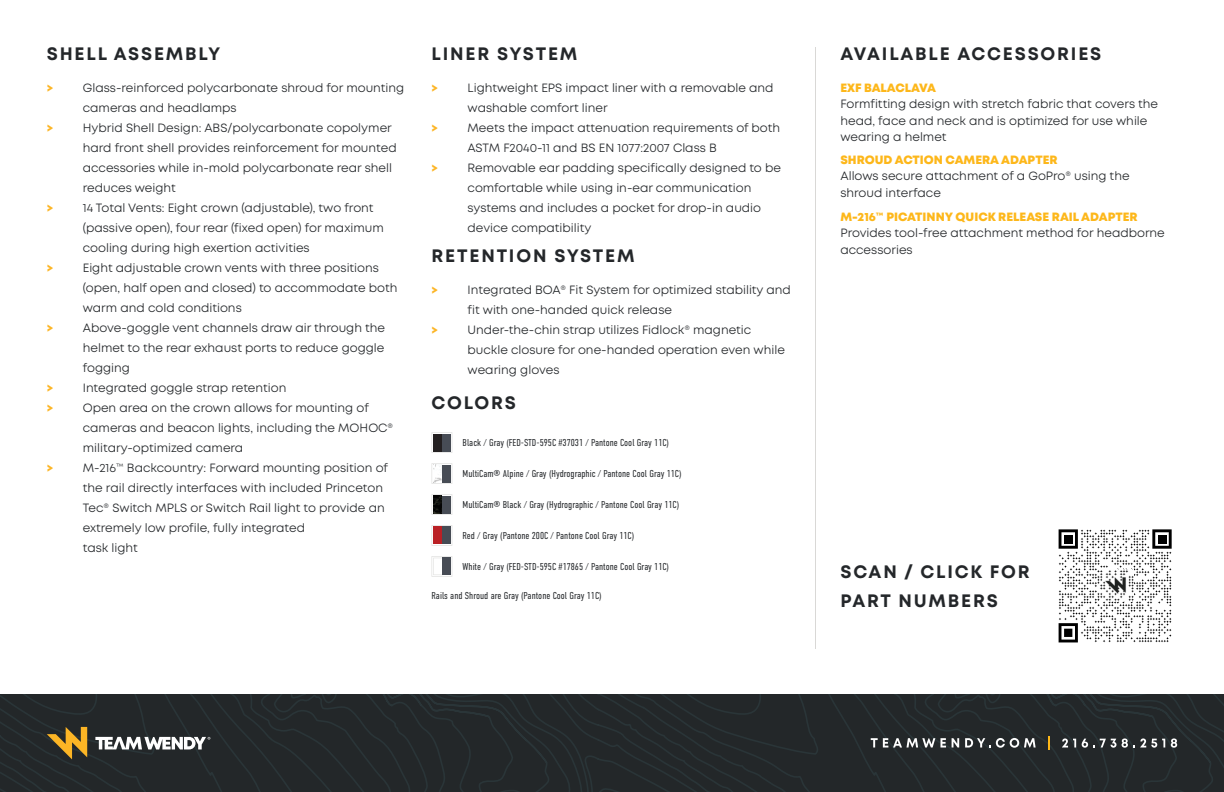
<style>
.page{position:relative;width:1224px;height:792px;background:#fff}
.page>*{position:absolute;margin:0;border:0;box-sizing:border-box;transform-origin:0 0}
.t1{font:700 18px/29.8px "Mont";letter-spacing:.1em;color:#24272a}
.t2{font:12px/20px "Mont";color:#24272a}
.t3{font:800 12px "Mont";color:#fdb71a}
.t4{font:800 12px "Mont";color:#fcb525}
.t5{font:300 10px "DIN Condensed";color:#24272a}
</style>
<div class="page">
<svg style="left:0;top:694px;width:1224px;height:98px;background:#23282a"></svg>
<svg style="left:47px;top:727px;width:40px;height:32px"></svg>
<svg style="left:95px;top:737px;width:115px;height:12px"></svg>
<svg style="left:871px;top:738px;width:75px;height:10px"></svg>
<svg style="left:952px;top:738px;width:7px;height:10px"></svg>
<svg style="left:965px;top:738px;width:71px;height:10px"></svg>
<svg style="left:1048px;top:736px;width:2px;height:14px"></svg>
<svg style="left:1062px;top:738px;width:14px;height:10px"></svg>
<svg style="left:1082px;top:738px;width:83px;height:10px"></svg>
<svg style="left:1171px;top:738px;width:6px;height:10px"></svg>
<hr style="left:816px;top:47px;width:1px;height:601px;background:#d9d8d6">
<svg style="left:432px;top:432px;width:20px;height:21px"></svg>
<svg style="left:432px;top:494px;width:20px;height:21px"></svg>
<svg style="left:432px;top:463px;width:20px;height:21px"></svg>
<svg style="left:432px;top:525px;width:20px;height:21px"></svg>
<div style="left:442px;top:496px;width:9px;height:17px;background:#474c55"></div>
<img style="left:433px;top:496px;width:9px;height:17px">
<div style="left:442px;top:465px;width:9px;height:17px;background:#474c55"></div>
<img style="left:433px;top:465px;width:9px;height:17px">
<div style="left:433px;top:527px;width:18px;height:17px;background:#474c55"></div>
<div style="left:433px;top:527px;width:9px;height:17px;background:#ba2025"></div>
<svg style="left:432px;top:556px;width:20px;height:21px"></svg>
<div style="left:442px;top:558px;width:9px;height:17px;background:#474c55"></div>
<svg style="left:1059px;top:529px;width:113px;height:113px"></svg>
<div style="left:1064px;top:535px;width:8px;height:8px;background:#000"></div>
<div style="left:1158px;top:535px;width:8px;height:8px;background:#000"></div>
<div style="left:1064px;top:629px;width:8px;height:8px;background:#000"></div>
<img style="left:1097px;top:570px;width:36px;height:32px">
<h1 class="t1" style="left:47px;top:40px;width:175px">SHELL ASSEMBLY</h1>
<p class="t4" style="left:47px;top:83px;width:8px">&gt;</p>
<p class="t2" style="left:83px;top:79px;width:323px">Glass-reinforced polycarbonate shroud for mounting cameras and headlamps</p>
<p class="t4" style="left:47px;top:123px;width:8px">&gt;</p>
<p class="t2" style="left:83px;top:119px;width:315px">Hybrid Shell Design: ABS/polycarbonate copolymer hard front shell provides reinforcement for mounted accessories while in-mold polycarbonate rear shell reduces weight</p>
<p class="t4" style="left:47px;top:203px;width:8px">&gt;</p>
<p class="t2" style="left:83px;top:199px;width:303px">14 Total Vents: Eight crown (adjustable), two front (passive open), four rear (fixed open) for maximum cooling during high exertion activities</p>
<p class="t4" style="left:47px;top:263px;width:8px">&gt;</p>
<p class="t2" style="left:83px;top:259px;width:316px">Eight adjustable crown vents with three positions (open, half open and closed) to accommodate both warm and cold conditions</p>
<p class="t4" style="left:47px;top:323px;width:8px">&gt;</p>
<p class="t2" style="left:83px;top:319px;width:304px;text-align:justify">Above-goggle vent channels draw air through the helmet to the rear exhaust ports to reduce goggle fogging</p>
<p class="t4" style="left:47px;top:383px;width:8px">&gt;</p>
<p class="t2" style="left:83px;top:379px;width:205px">Integrated goggle strap retention</p>
<p class="t4" style="left:47px;top:403px;width:8px">&gt;</p>
<p class="t2" style="left:83px;top:399px;width:312px">Open area on the crown allows for mounting of cameras and beacon lights, including the MOHOC® military-optimized camera</p>
<p class="t4" style="left:47px;top:463px;width:8px">&gt;</p>
<p class="t2" style="left:83px;top:459px;width:307px">M-216™ Backcountry: Forward mounting position of the rail directly interfaces with included Princeton Tec® Switch MPLS or Switch Rail light to provide an extremely low profile, fully integrated<br>task light</p>
<h1 class="t1" style="left:432px;top:40px;width:147px">LINER SYSTEM</h1>
<p class="t4" style="left:432px;top:83px;width:8px">&gt;</p>
<p class="t2" style="left:468px;top:79px;width:307px">Lightweight EPS impact liner with a removable and washable comfort liner</p>
<p class="t4" style="left:432px;top:123px;width:8px">&gt;</p>
<p class="t2" style="left:468px;top:119px;width:314px">Meets the impact attenuation requirements of both<br>ASTM F2040-11 and BS EN 1077:2007 Class B</p>
<p class="t4" style="left:432px;top:163px;width:8px">&gt;</p>
<p class="t2" style="left:468px;top:159px;width:315px">Removable ear padding specifically designed to be comfortable while using in-ear communication systems and includes a pocket for drop-in audio device compatibility</p>
<h1 class="t1" style="left:432px;top:242px;width:205px">RETENTION SYSTEM</h1>
<p class="t4" style="left:432px;top:285px;width:8px">&gt;</p>
<p class="t2" style="left:468px;top:280px;width:325px">Integrated BOA® Fit System for optimized stability and fit with one-handed quick release</p>
<p class="t4" style="left:432px;top:325px;width:8px">&gt;</p>
<p class="t2" style="left:468px;top:320px;width:319px">Under-the-chin strap utilizes Fidlock® magnetic buckle closure for one-handed operation even while wearing gloves</p>
<h1 class="t1" style="left:432px;top:389px;width:86px">COLORS</h1>
<p class="t5" style="left:463px;top:438px;width:208px">Black / Gray (FED-STD-595C #37031 / Pantone Cool Gray 11C)</p>
<p class="t5" style="left:463px;top:469px;width:220px">MultiCam® Alpine / Gray (Hydrographic / Pantone Cool Gray 11C)</p>
<p class="t5" style="left:463px;top:500px;width:218px">MultiCam® Black / Gray (Hydrographic / Pantone Cool Gray 11C)</p>
<p class="t5" style="left:463px;top:531px;width:173px">Red / Gray (Pantone 200C / Pantone Cool Gray 11C)</p>
<p class="t5" style="left:463px;top:562px;width:208px">White / Gray (FED-STD-595C #17865 / Pantone Cool Gray 11C)</p>
<p class="t5" style="left:432px;top:591px;width:172px">Rails and Shroud are Gray (Pantone Cool Gray 11C)</p>
<h1 class="t1" style="left:840px;top:40px;width:262px">AVAILABLE ACCESSORIES</h1>
<p class="t3" style="left:840px;top:83px;width:97px">EXF BALACLAVA</p>
<p class="t2" style="left:840px;top:97px;width:319px;line-height:16.6px">Formfitting design with stretch fabric that covers the head, face and neck and is optimized for use while wearing a helmet</p>
<p class="t3" style="left:840px;top:155px;width:219px">SHROUD ACTION CAMERA ADAPTER</p>
<p class="t2" style="left:840px;top:169px;width:291px;line-height:16.6px">Allows secure attachment of a GoPro® using the shroud interface</p>
<p class="t3" style="left:840px;top:212px;width:299px">M-216™ PICATINNY QUICK RELEASE RAIL ADAPTER</p>
<p class="t2" style="left:840px;top:226px;width:326px;line-height:16.6px">Provides tool-free attachment method for headborne accessories</p>
<h1 class="t1" style="left:840px;top:558px;width:191px">SCAN / CLICK FOR<br>PART NUMBERS</h1>
</div>
